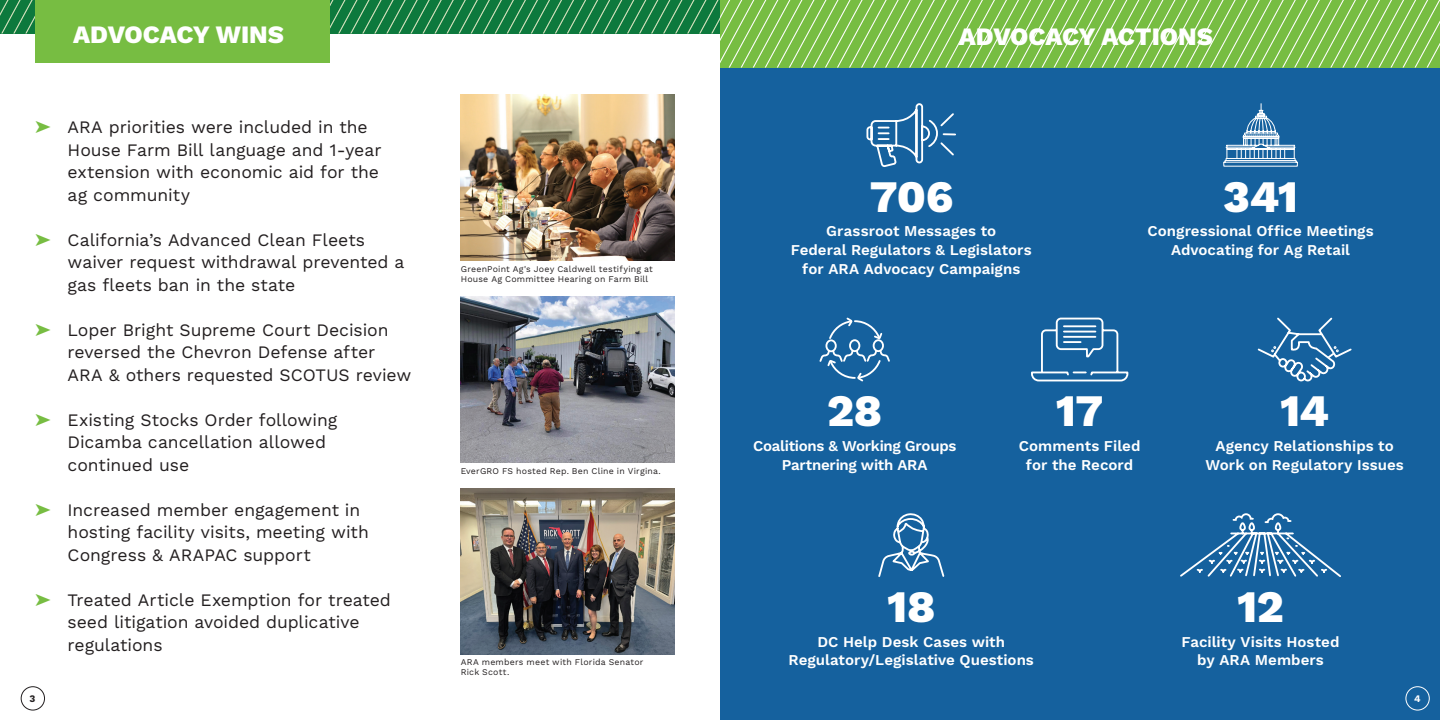
<style>
.page{position:relative;width:1440px;height:720px;background:#fff}
.page>*{position:absolute;margin:0;border:0;box-sizing:border-box;transform-origin:0 0}
.t1{font:800 45px "Work Sans";letter-spacing:-.01em;color:#fff}
.t2{font:800 25px "Work Sans";color:#fff}
.t3{font:17.5px/22.5px "Work Sans";letter-spacing:-.005em;color:#231f20}
.t4{font:600 15px/18.8px "Work Sans";color:#fff;text-align:center}
.t5{font:600 15px/18.8px "Work Sans";letter-spacing:-.02em;color:#fff;text-align:center}
.t6{font:700 10px "Work Sans";color:#231f20}
.t7{font:700 10px "Work Sans";color:#fff}
.t8{font:8.75px/10px "Work Sans";letter-spacing:.02em;color:#231f20}
.s1{color:#77bd42}
</style>
<div class="page">
<div style="left:21px;top:686px;width:24px;height:25px;border:1px solid #231f20;border-radius:50%"></div>
<img style="left:461px;top:94px;width:214px;height:166px">
<img style="left:461px;top:297px;width:214px;height:165px">
<img style="left:461px;top:489px;width:214px;height:165px">
<div style="left:720px;top:0;width:720px;height:720px;background:#15619e"></div>
<svg style="left:0;top:0;width:1440px;height:68px"></svg>
<div style="left:825px;top:339px;width:12px;height:13px;border:2px solid #fff;border-radius:50%"></div>
<div style="left:873px;top:339px;width:11px;height:13px;border:2px solid #fff;border-radius:50%"></div>
<div style="left:849px;top:339px;width:11px;height:13px;border:2px solid #fff;border-radius:50%"></div>
<svg style="left:828px;top:317px;width:55px;height:24px"></svg>
<svg style="left:819px;top:349px;width:71px;height:33px"></svg>
<svg style="left:1257px;top:317px;width:95px;height:65px"></svg>
<svg style="left:1031px;top:317px;width:98px;height:65px"></svg>
<svg style="left:866px;top:103px;width:90px;height:64px"></svg>
<svg style="left:1223px;top:103px;width:75px;height:64px"></svg>
<svg style="left:878px;top:513px;width:67px;height:64px"></svg>
<svg style="left:1180px;top:513px;width:161px;height:64px"></svg>
<div style="left:1405px;top:686px;width:25px;height:25px;border:1px solid #fff;border-radius:50%"></div>
<h2 class="t2" style="left:73px;top:20px;width:212px">ADVOCACY WINS</h2>
<p class="t3" style="left:68px;top:117px;width:315px;text-indent:-32px"><span class="s1">➤</span> ARA priorities were included in the<br>House Farm Bill language and 1-year extension with economic aid for the ag community</p>
<p class="t3" style="left:68px;top:229px;width:338px;text-indent:-32px"><span class="s1">➤</span> California’s Advanced Clean Fleets waiver request withdrawal prevented a gas fleets ban in the state</p>
<p class="t3" style="left:68px;top:319px;width:345px;text-indent:-32px"><span class="s1">➤</span> Loper Bright Supreme Court Decision reversed the Chevron Defense after<br>ARA &amp; others requested SCOTUS review</p>
<p class="t3" style="left:68px;top:409px;width:271px;text-indent:-32px"><span class="s1">➤</span> Existing Stocks Order following<br>Dicamba cancellation allowed continued use</p>
<p class="t3" style="left:68px;top:499px;width:303px;text-indent:-32px"><span class="s1">➤</span> Increased member engagement in hosting facility visits, meeting with<br>Congress &amp; ARAPAC support</p>
<p class="t3" style="left:68px;top:589px;width:325px;text-indent:-32px"><span class="s1">➤</span> Treated Article Exemption for treated seed litigation avoided duplicative regulations</p>
<p class="t6" style="left:30px;top:693px;width:7px">3</p>
<p class="t8" style="left:461px;top:264px;width:194px">GreenPoint Ag's Joey Caldwell testifying at<br>House Ag Committee Hearing on Farm Bill</p>
<p class="t8" style="left:461px;top:466px;width:201px">EverGRO FS hosted Rep. Ben Cline in Virgina.</p>
<p class="t8" style="left:461px;top:657px;width:184px">ARA members meet with Florida Senator<br>Rick Scott.</p>
<h2 class="t2" style="left:959px;top:22px;width:256px">ADVOCACY ACTIONS</h2>
<h1 class="t1" style="left:869px;top:171px;width:86px">706</h1>
<p class="t4" style="left:791px;top:223px;width:242px">Grassroot Messages to<br>Federal Regulators &amp; Legislators for ARA Advocacy Campaigns</p>
<h1 class="t1" style="left:1223px;top:170px;width:77px">341</h1>
<p class="t4" style="left:1148px;top:222px;width:228px">Congressional Office Meetings<br>Advocating for Ag Retail</p>
<h1 class="t1" style="left:827px;top:385px;width:57px">28</h1>
<p class="t5" style="left:753px;top:437px;width:205px">Coalitions &amp; Working Groups<br>Partnering with ARA</p>
<h1 class="t1" style="left:1056px;top:385px;width:49px">17</h1>
<p class="t4" style="left:1019px;top:437px;width:123px">Comments Filed for the Record</p>
<h1 class="t1" style="left:1280px;top:385px;width:51px">14</h1>
<p class="t4" style="left:1206px;top:437px;width:200px">Agency Relationships to<br>Work on Regulatory Issues</p>
<h1 class="t1" style="left:887px;top:581px;width:50px">18</h1>
<p class="t4" style="left:789px;top:633px;width:247px">DC Help Desk Cases with<br>Regulatory/Legislative Questions</p>
<h1 class="t1" style="left:1237px;top:581px;width:48px">12</h1>
<p class="t4" style="left:1182px;top:633px;width:159px">Facility Visits Hosted by ARA Members</p>
<p class="t7" style="left:1414px;top:693px;width:8px">4</p>
</div>
